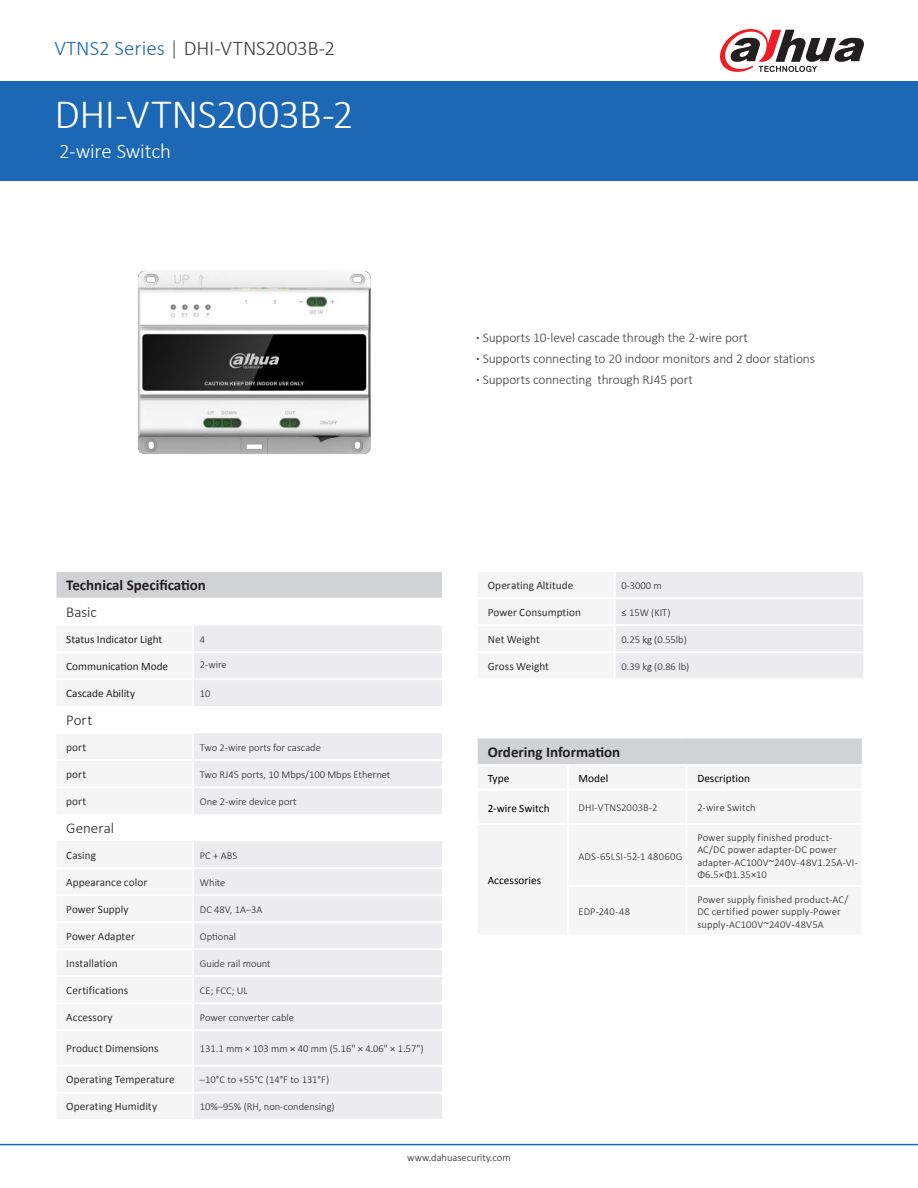
<style>
.page{position:relative;width:918px;height:1188px;background:#fff}
.page>*{position:absolute;margin:0;border:0;box-sizing:border-box;transform-origin:0 0}
.t1{font:300 42px "Calibri";letter-spacing:-.015em;color:#fff}
.t2{font:300 21px "Calibri";color:#3e3e3f}
.t3{font:300 21px "Calibri";letter-spacing:-.01em;color:#fff}
.t4{font:700 15px "Calibri";color:#231f20}
.t5{font:300 15px "Calibri";color:#231f20}
.t6{font:300 13.5px/21px "Calibri";letter-spacing:-.01em;color:#3e3e3f}
.t7{font:11.25px "Calibri";letter-spacing:.005em;color:#312f30}
.t8{font:11.25px "Calibri";color:#231f20}
.t9{font:11.25px "Calibri";letter-spacing:.005em;color:#000}
.t10{font:300 10.5px/12.6px "Calibri";color:#231f20}
.t11{font:300 10.5px "Calibri";letter-spacing:.025em;color:#231f20}
.s1{color:#1d68b4}
.s2{color:#636366}
.s3{font-weight:700}
</style>
<div class="page">
<div style="left:0;top:81px;width:918px;height:100px;background:#1d68b4"></div>
<hr style="left:0;top:1144px;width:918px;height:1px;background:#1d68b4">
<svg style="left:720px;top:29px;width:144px;height:43px"></svg>
<img style="left:137px;top:270px;width:234px;height:185px">
<svg style="left:194px;top:733px;width:248px;height:386px;background:#ededef"></svg>
<svg style="left:56px;top:572px;width:386px;height:134px"></svg>
<hr style="left:193px;top:678px;width:251px;height:2px;background:#fff">
<hr style="left:192px;top:680px;width:2px;height:26px;background:#fff">
<hr style="left:193px;top:759px;width:251px;height:2px;background:#fff">
<hr style="left:193px;top:786px;width:251px;height:2px;background:#fff">
<hr style="left:193px;top:867px;width:251px;height:2px;background:#fff">
<hr style="left:193px;top:894px;width:251px;height:2px;background:#fff">
<hr style="left:193px;top:921px;width:251px;height:2px;background:#fff">
<hr style="left:193px;top:948px;width:251px;height:2px;background:#fff">
<hr style="left:193px;top:975px;width:251px;height:2px;background:#fff">
<hr style="left:193px;top:1002px;width:251px;height:2px;background:#fff">
<hr style="left:193px;top:1029px;width:251px;height:2px;background:#fff">
<hr style="left:193px;top:1065px;width:251px;height:2px;background:#fff">
<hr style="left:193px;top:1092px;width:251px;height:2px;background:#fff">
<div style="left:616px;top:572px;width:247px;height:106px;background:#ececee"></div>
<hr style="left:615px;top:597px;width:250px;height:2px;background:#fff">
<hr style="left:615px;top:624px;width:250px;height:2px;background:#fff">
<hr style="left:615px;top:651px;width:250px;height:2px;background:#fff">
<div style="left:477px;top:737px;width:386px;height:28px;background:#d1d2d4"></div>
<hr style="left:476px;top:737px;width:92px;height:1px;background:#fff">
<hr style="left:476px;top:738px;width:2px;height:26px;background:#fff">
<hr style="left:568px;top:737px;width:119px;height:1px;background:#fff">
<hr style="left:687px;top:737px;width:177px;height:1px;background:#fff">
<hr style="left:862px;top:738px;width:2px;height:26px;background:#fff">
<hr style="left:476px;top:764px;width:92px;height:2px;background:#fff">
<hr style="left:568px;top:764px;width:119px;height:2px;background:#fff">
<hr style="left:687px;top:764px;width:177px;height:2px;background:#fff">
<h2 class="t2" style="left:55px;top:40px;width:282px"><span class="s1">VTNS2 Series</span> <span class="s2">|</span> DHI-VTNS2003B-2</h2>
<h1 class="t1" style="left:55px;top:98px;width:301px">DHI-VTNS2003B-2</h1>
<h2 class="t3" style="left:59px;top:143px;width:113px">2-wire Switch</h2>
<p class="t6" style="left:476px;top:328px;width:341px"><span class="s3">·</span> Supports 10-level cascade through the 2-wire port<br><span class="s3">·</span> Supports connecting to 20 indoor monitors and 2 door stations <span class="s3">·</span> Supports connecting through RJ45 port</p>
<h3 class="t4" style="left:66px;top:576px;width:141px">Technical Specification</h3>
<h3 class="t5" style="left:66px;top:607px;width:32px">Basic</h3>
<p class="t8" style="left:66px;top:635px;width:98px">Status Indicator Light</p>
<p class="t10" style="left:200px;top:634px;width:7px">4</p>
<p class="t8" style="left:66px;top:659px;width:103px">Communication Mode</p>
<p class="t10" style="left:200px;top:659px;width:28px">2-wire</p>
<p class="t8" style="left:66px;top:686px;width:70px">Cascade Ability</p>
<p class="t10" style="left:200px;top:688px;width:12px">10</p>
<h3 class="t5" style="left:66px;top:715px;width:28px">Port</h3>
<p class="t7" style="left:66px;top:743px;width:22px">port</p>
<p class="t10" style="left:200px;top:742px;width:122px">Two 2-wire ports for cascade</p>
<p class="t7" style="left:66px;top:770px;width:22px">port</p>
<p class="t10" style="left:200px;top:769px;width:192px">Two RJ45 ports, 10 Mbps/100 Mbps Ethernet</p>
<p class="t7" style="left:66px;top:797px;width:22px">port</p>
<p class="t10" style="left:200px;top:796px;width:98px">One 2-wire device port</p>
<h3 class="t5" style="left:66px;top:823px;width:49px">General</h3>
<p class="t7" style="left:66px;top:851px;width:31px">Casing</p>
<p class="t10" style="left:200px;top:850px;width:39px">PC + ABS</p>
<p class="t7" style="left:66px;top:875px;width:83px">Appearance color</p>
<p class="t10" style="left:200px;top:877px;width:27px">White</p>
<p class="t7" style="left:66px;top:902px;width:64px">Power Supply</p>
<p class="t10" style="left:200px;top:904px;width:64px">DC 48V, 1A–3A</p>
<p class="t7" style="left:66px;top:929px;width:70px">Power Adapter</p>
<p class="t10" style="left:200px;top:930px;width:38px">Optional</p>
<p class="t7" style="left:66px;top:956px;width:53px">Installation</p>
<p class="t10" style="left:200px;top:958px;width:72px">Guide rail mount</p>
<p class="t7" style="left:66px;top:983px;width:63px">Certifications</p>
<p class="t10" style="left:200px;top:985px;width:50px">CE; FCC; UL</p>
<p class="t7" style="left:66px;top:1010px;width:48px">Accessory</p>
<p class="t10" style="left:200px;top:1012px;width:96px">Power converter cable</p>
<p class="t7" style="left:66px;top:1041px;width:94px">Product Dimensions</p>
<p class="t10" style="left:200px;top:1043px;width:225px">131.1 mm × 103 mm × 40 mm (5.16" × 4.06" × 1.57")</p>
<p class="t7" style="left:66px;top:1073px;width:110px">Operating Temperature</p>
<p class="t10" style="left:200px;top:1074px;width:131px">–10°C to +55°C (14°F to 131°F)</p>
<p class="t7" style="left:66px;top:1100px;width:92px">Operating Humidity</p>
<p class="t10" style="left:200px;top:1101px;width:136px">10%–95% (RH, non-condensing)</p>
<p class="t7" style="left:488px;top:578px;width:87px">Operating Altitude</p>
<p class="t10" style="left:621px;top:580px;width:42px">0-3000 m</p>
<p class="t7" style="left:488px;top:605px;width:95px">Power Consumption</p>
<p class="t10" style="left:621px;top:606px;width:51px">≤ 15W (KIT)</p>
<p class="t7" style="left:488px;top:632px;width:54px">Net Weight</p>
<p class="t10" style="left:621px;top:634px;width:67px">0.25 kg (0.55lb)</p>
<p class="t7" style="left:488px;top:659px;width:63px">Gross Weight</p>
<p class="t10" style="left:621px;top:661px;width:69px">0.39 kg (0.86 lb)</p>
<h3 class="t4" style="left:488px;top:743px;width:134px">Ordering Information</h3>
<p class="t9" style="left:488px;top:771px;width:23px">Type</p>
<p class="t9" style="left:579px;top:771px;width:31px">Model</p>
<p class="t9" style="left:697px;top:771px;width:54px">Description</p>
<p class="t9" style="left:488px;top:801px;width:63px">2-wire Switch</p>
<p class="t10" style="left:579px;top:802px;width:81px">DHI-VTNS2003B-2</p>
<p class="t10" style="left:697px;top:802px;width:60px">2-wire Switch</p>
<p class="t9" style="left:488px;top:874px;width:55px">Accessories</p>
<p class="t11" style="left:579px;top:852px;width:105px">ADS-65LSI-52-1 48060G</p>
<p class="t10" style="left:579px;top:906px;width:53px">EDP-240-48</p>
<p class="t10" style="left:697px;top:832px;width:162px">Power supply finished product-<br>AC/DC power adapter-DC power adapter-AC100V~240V-48V1.25A-VI-<br>Φ6.5×Φ1.35×10</p>
<p class="t10" style="left:697px;top:893px;width:152px">Power supply finished product-AC/<br>DC certified power supply-Power supply-AC100V~240V-48V5A</p>
<p class="t10" style="left:407px;top:1151px;width:105px">www.dahuasecurity.com</p>
</div>
